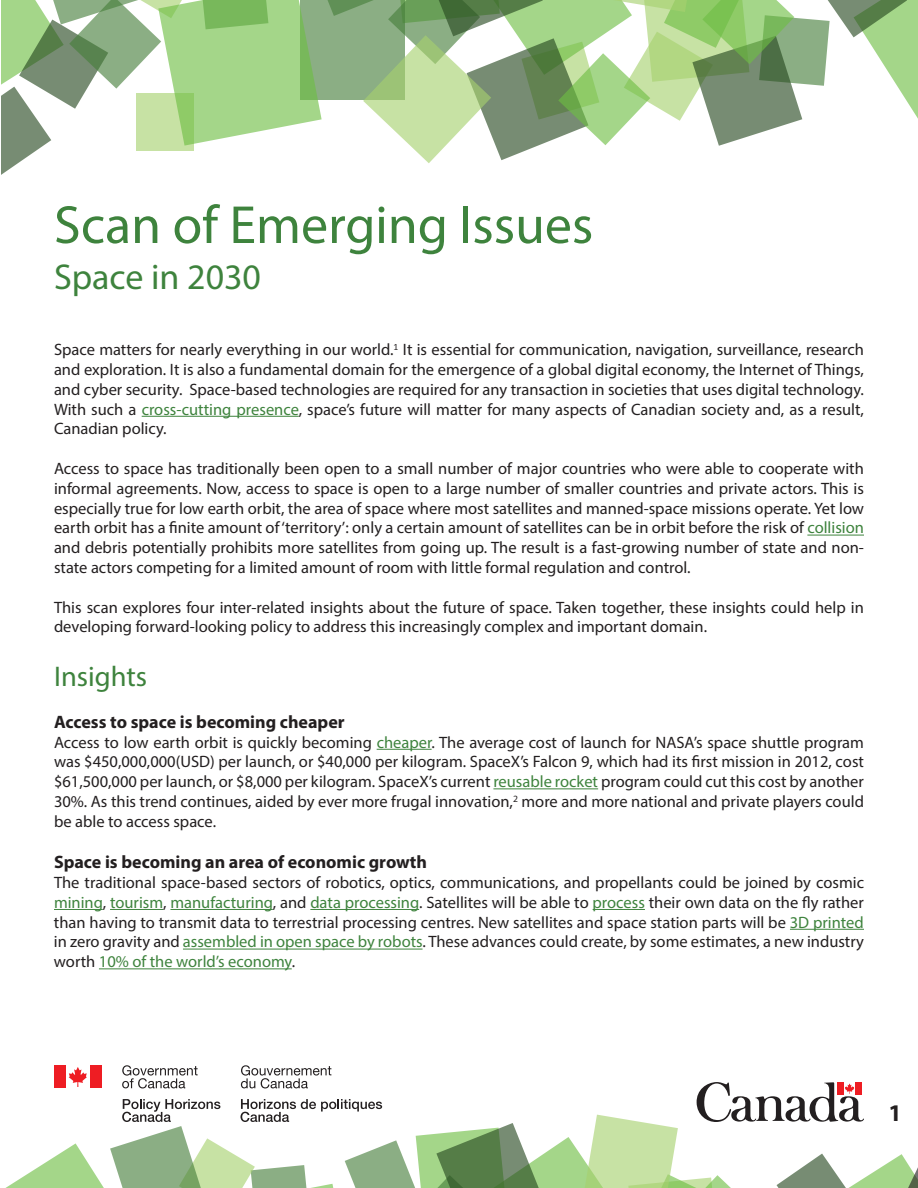
<style>
.page{position:relative;width:918px;height:1188px;background:#fff}
.page>*{position:absolute;margin:0;border:0;box-sizing:border-box;transform-origin:0 0}
.t1{font:54px "Myriad Pro";color:#3e833d}
.t2{font:36px "Myriad Pro";color:#3e833d}
.t3{font:28.5px "Myriad Pro";color:#3e833d}
.t4{font:700 24px "Myriad Pro";color:#231f20}
.t5{font:700 18px "Myriad Pro";color:#231f20}
.t6{font:16.5px/19.8px "Myriad Pro";color:#231f20;text-align:justify}
.s1{color:#3e833d}
</style>
<div class="page">
<svg style="left:2px;top:0;width:916px;height:174px"></svg>
<svg style="left:5px;top:1065px;width:913px;height:123px"></svg>
<hr style="left:142px;top:416px;width:157px;height:1px;background:#3e833d">
<hr style="left:807px;top:535px;width:57px;height:1px;background:#3e833d">
<hr style="left:377px;top:749px;width:55px;height:1px;background:#3e833d">
<hr style="left:493px;top:788px;width:105px;height:1px;background:#3e833d">
<hr style="left:54px;top:909px;width:49px;height:1px;background:#3e833d">
<hr style="left:110px;top:909px;width:53px;height:1px;background:#3e833d">
<hr style="left:170px;top:909px;width:103px;height:1px;background:#3e833d">
<hr style="left:310px;top:909px;width:109px;height:1px;background:#3e833d">
<hr style="left:593px;top:909px;width:52px;height:1px;background:#3e833d">
<hr style="left:790px;top:929px;width:74px;height:1px;background:#3e833d">
<hr style="left:183px;top:949px;width:240px;height:1px;background:#3e833d">
<hr style="left:99px;top:968px;width:193px;height:1px;background:#3e833d">
<h1 class="t1" style="left:54px;top:192px;width:541px">Scan of Emerging Issues</h1>
<h2 class="t2" style="left:54px;top:254px;width:209px">Space in 2030</h2>
<p class="t6" style="left:54px;top:340px;width:812px">Space matters for nearly everything in our world.<sup>1</sup> It is essential for communication, navigation, surveillance, research and exploration. It is also a fundamental domain for the emergence of a global digital economy, the Internet of Things, and cyber security. Space-based technologies are required for any transaction in societies that uses digital technology.<br>With such a <span class="s1">cross-cutting presence</span>, space’s future will matter for many aspects of Canadian society and, as a result, Canadian policy.</p>
<p class="t6" style="left:54px;top:458px;width:812px">Access to space has traditionally been open to a small number of major countries who were able to cooperate with informal agreements. Now, access to space is open to a large number of smaller countries and private actors. This is especially true for low earth orbit, the area of space where most satellites and manned-space missions operate. Yet low earth orbit has a finite amount of ‘territory’: only a certain amount of satellites can be in orbit before the risk of <span class="s1">collision </span>and debris potentially prohibits more satellites from going up. The result is a fast-growing number of state and non&shy;state actors competing for a limited amount of room with little formal regulation and control.</p>
<p class="t6" style="left:54px;top:597px;width:812px">This scan explores four inter-related insights about the future of space. Taken together, these insights could help in developing forward-looking policy to address this increasingly complex and important domain.</p>
<h3 class="t3" style="left:54px;top:659px;width:95px">Insights</h3>
<p class="t5" style="left:54px;top:710px;width:292px">Access to space is becoming cheaper</p>
<p class="t6" style="left:54px;top:732px;width:812px">Access to low earth orbit is quickly becoming <span class="s1">cheaper</span>. The average cost of launch for NASA’s space shuttle program was $450,000,000(USD) per launch, or $40,000 per kilogram. SpaceX’s Falcon 9, which had its first mission in 2012, cost $61,500,000 per launch, or $8,000 per kilogram. SpaceX’s current <span class="s1">reusable rocket</span> program could cut this cost by another 30%. As this trend continues, aided by ever more frugal innovation,<sup>2</sup> more and more national and private players could be able to access space.</p>
<p class="t5" style="left:54px;top:850px;width:375px">Space is becoming an area of economic growth</p>
<p class="t6" style="left:54px;top:872px;width:812px">The traditional space-based sectors of robotics, optics, communications, and propellants could be joined by cosmic <span class="s1">mining</span>, <span class="s1">tourism</span>, <span class="s1">manufacturing</span>, and <span class="s1">data processing</span>. Satellites will be able to <span class="s1">process</span> their own data on the fly rather than having to transmit data to terrestrial processing centres. New satellites and space station parts will be <span class="s1">3D printed </span>in zero gravity and <span class="s1">assembled in open space by robots</span>. These advances could create, by some estimates, a new industry worth <span class="s1">10% of the world’s economy</span>.</p>
<h3 class="t4" style="left:888px;top:1098px;width:15px">1</h3>
</div>
